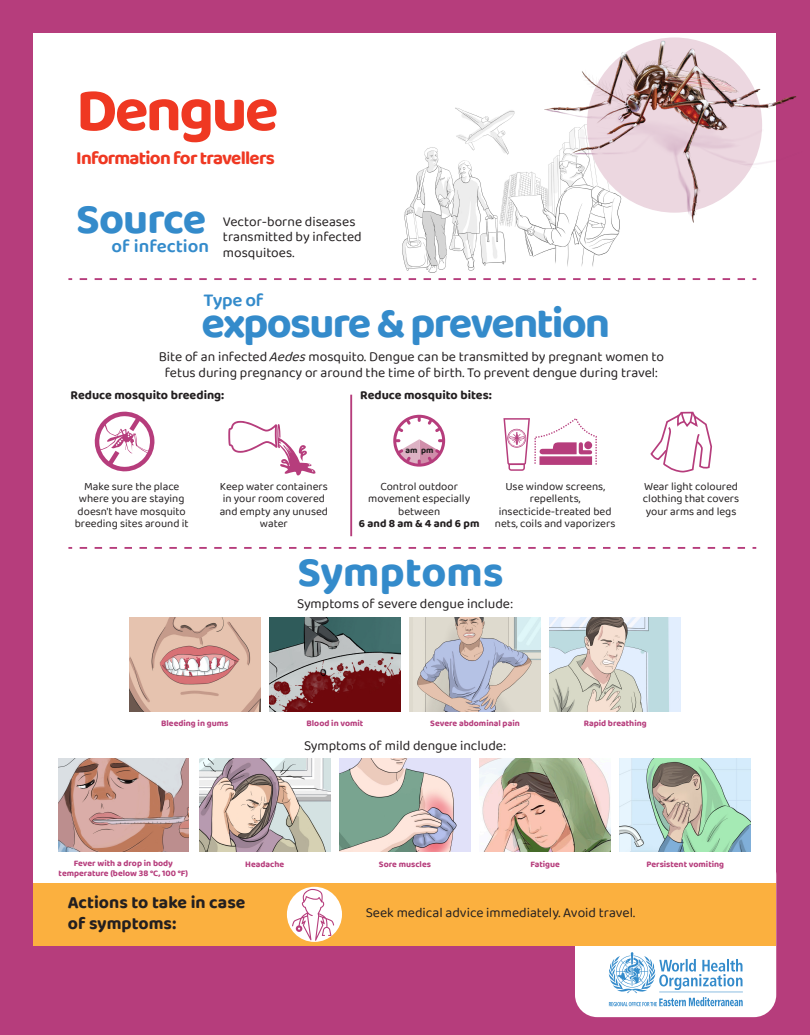
<style>
.page{position:relative;width:810px;height:1035px;background:#b63d7c}
.page>*{position:absolute;margin:0;border:0;box-sizing:border-box;transform-origin:0 0}
.t1{font:700 62.06px "Baloo Chettan 2";letter-spacing:-.04em;color:#ef3822}
.t2{font:700 43.31px "Baloo Chettan 2";letter-spacing:-.04em;color:#348bcb}
.t3{font:700 43.31px "Baloo Chettan 2";color:#348bcb}
.t4{font:700 18.75px "Baloo Chettan 2";letter-spacing:-.04em;color:#ef3822}
.t5{font:600 18.75px "Baloo Chettan 2";color:#348bcb}
.t6{font:700 17.62px/21.2px "Baloo Chettan 2";color:#231f20}
.t7{font:13.75px/15.6px "Baloo Chettan 2";color:#231f20}
.t8{font:700 12.5px "Baloo Chettan 2";color:#231f20}
.t9{font:11.25px/12.5px "Baloo Chettan 2";color:#231f20;text-align:center}
.t10{font:700 11.25px "Baloo Chettan 2";color:#231f20}
.t11{font:700 8.75px "Baloo Chettan 2";color:#b63d7c}
.t12{font:700 8.75px "Baloo Chettan 2";color:#231f20}
.s1{font-style:italic}
</style>
<div class="page">
<div style="left:34px;top:34px;width:742px;height:912px;background:#fff"></div>
<img style="left:402px;top:107px;width:218px;height:166px">
<svg style="left:80px;top:278px;width:676px;height:2px"></svg>
<svg style="left:80px;top:547px;width:676px;height:2px"></svg>
<div style="left:575px;top:853px;width:201px;height:164px;background:#fff;border-radius:22px"></div>
<svg style="left:608px;top:952px;width:135px;height:54px"></svg>
<svg style="left:650px;top:411px;width:62px;height:62px"></svg>
<svg style="left:393px;top:415px;width:52px;height:52px"></svg>
<svg style="left:503px;top:418px;width:94px;height:53px"></svg>
<svg style="left:94px;top:411px;width:61px;height:61px"></svg>
<svg style="left:228px;top:421px;width:88px;height:55px"></svg>
<hr style="left:350px;top:395px;width:2px;height:141px;background:#b63d7c">
<img style="left:545px;top:41px;width:252px;height:181px">
<div style="left:34px;top:883px;width:742px;height:63px;background:#fbb03f"></div>
<div style="left:287px;top:887px;width:55px;height:55px;background:#fff;border-radius:50%"></div>
<svg style="left:292px;top:889px;width:42px;height:52px"></svg>
<img style="left:58px;top:758px;width:131px;height:94px">
<img style="left:340px;top:758px;width:130px;height:94px">
<img style="left:620px;top:758px;width:131px;height:94px">
<img style="left:480px;top:758px;width:131px;height:94px">
<img style="left:199px;top:758px;width:131px;height:94px">
<img style="left:270px;top:618px;width:130px;height:93px">
<img style="left:410px;top:618px;width:130px;height:93px">
<img style="left:550px;top:618px;width:131px;height:93px">
<img style="left:129px;top:618px;width:131px;height:93px">
<h1 class="t1" style="left:76px;top:64px;width:204px">Dengue</h1>
<h3 class="t4" style="left:76px;top:144px;width:200px">Information for travellers</h3>
<h2 class="t2" style="left:76px;top:187px;width:132px">Source</h2>
<h3 class="t5" style="left:112px;top:232px;width:99px">of infection</h3>
<p class="t7" style="left:223px;top:213px;width:140px">Vector-borne diseases transmitted by infected mosquitoes.</p>
<h3 class="t5" style="left:204px;top:286px;width:61px">Type of</h3>
<h2 class="t2" style="left:201px;top:290px;width:410px">exposure &amp; prevention</h2>
<p class="t7" style="left:159px;top:349px;width:507px;text-align:center">Bite of an infected<span class="s1">Aedes</span>mosquito. Dengue can be transmitted by pregnant women to fetus during pregnancy or around the time of birth. To prevent dengue during travel:</p>
<p class="t8" style="left:71px;top:386px;width:155px">Reduce mosquito breeding:</p>
<p class="t8" style="left:360px;top:386px;width:133px">Reduce mosquito bites:</p>
<p class="t12" style="left:405px;top:444px;width:30px">am pm</p>
<p class="t9" style="left:75px;top:480px;width:116px">Make sure the place where you are staying doesn't have mosquito breeding sites around it</p>
<p class="t9" style="left:220px;top:480px;width:110px">Keep water containers in your room covered and empty any unused water</p>
<p class="t9" style="left:368px;top:480px;width:103px">Control outdoor movement especially between</p>
<p class="t10" style="left:359px;top:515px;width:122px">6 and 8 am &amp; 4 and 6 pm</p>
<p class="t9" style="left:495px;top:480px;width:122px">Use window screens, repellents, insecticide-treated bed nets, coils and vaporizers</p>
<p class="t9" style="left:643px;top:480px;width:98px;text-align:justify">Wear light coloured clothing that covers your arms and legs</p>
<h2 class="t3" style="left:298px;top:540px;width:208px">Symptoms</h2>
<p class="t7" style="left:297px;top:595px;width:217px">Symptoms of severe dengue include:</p>
<p class="t11" style="left:161px;top:717px;width:69px">Bleeding in gums</p>
<p class="t11" style="left:306px;top:717px;width:58px">Blood in vomit</p>
<p class="t11" style="left:430px;top:717px;width:91px">Severe abdominal pain</p>
<p class="t11" style="left:584px;top:717px;width:65px">Rapid breathing</p>
<p class="t7" style="left:304px;top:737px;width:203px">Symptoms of mild dengue include:</p>
<p class="t11" style="left:74px;top:856px;width:101px">Fever with a drop in body</p>
<p class="t11" style="left:245px;top:857px;width:41px">Headache</p>
<p class="t11" style="left:379px;top:857px;width:54px">Sore muscles</p>
<p class="t11" style="left:530px;top:857px;width:31px">Fatigue</p>
<p class="t11" style="left:646px;top:857px;width:79px">Persistent vomiting</p>
<p class="t11" style="left:59px;top:867px;width:131px">temperature (below 38 °C, 100 °F)</p>
<h3 class="t6" style="left:68px;top:891px;width:179px">Actions to take in case of symptoms:</h3>
<p class="t7" style="left:366px;top:905px;width:271px">Seek medical advice immediately. Avoid travel.</p>
</div>
